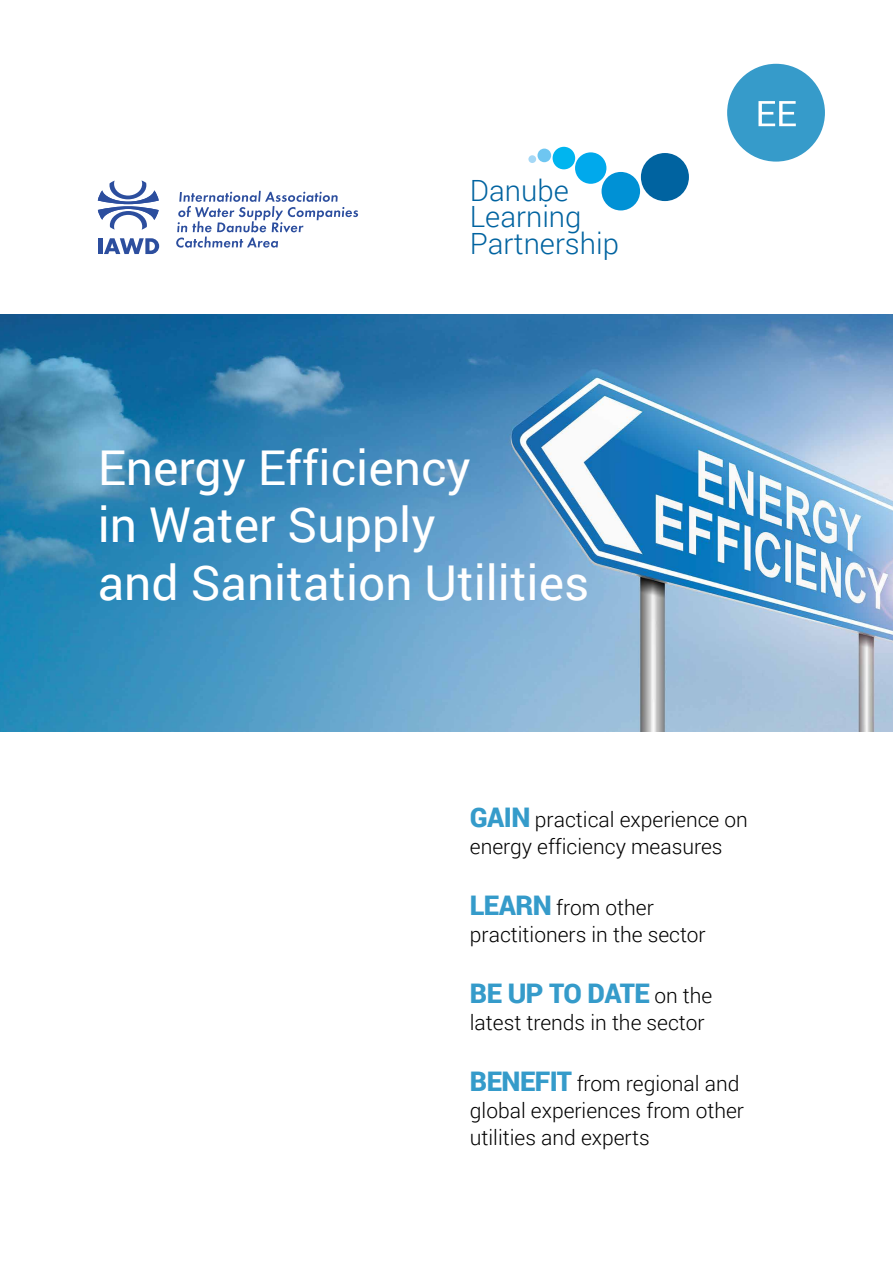
<style>
.page{position:relative;width:893px;height:1263px;background:#fff}
.page>*{position:absolute;margin:0;border:0;box-sizing:border-box;transform-origin:0 0}
.t1{font:48px/57.6px "Roboto";color:#fff}
.t2{font:300 29.25px/26.5px "Roboto";color:#0063a0}
.t3{font:900 27px "Roboto";letter-spacing:-.025em;color:#359bca}
.t4{font:300 21px/27px "Roboto";color:#000}
.s1{font-weight:900;font-size:27px;color:#359bca}
.s2{font-weight:300;font-size:21px;color:#000}
</style>
<div class="page">
<img style="left:0;top:315px;width:893px;height:417px">
<svg style="left:98px;top:180px;width:61px;height:50px"></svg>
<hr style="left:98px;top:238px;width:4px;height:16px;background:#2c4e9e">
<svg style="left:104px;top:238px;width:55px;height:16px"></svg>
<svg style="left:176px;top:191px;width:182px;height:57px"></svg>
<div style="left:641px;top:153px;width:48px;height:48px;background:#0063a0;border-radius:50%"></div>
<div style="left:602px;top:172px;width:38px;height:38px;background:#0091d5;border-radius:50%"></div>
<div style="left:575px;top:152px;width:31px;height:32px;background:#00a9ec;border-radius:50%"></div>
<div style="left:553px;top:147px;width:22px;height:22px;background:#00b5ef;border-radius:50%"></div>
<div style="left:537px;top:149px;width:14px;height:13px;background:#6ec6f1;border-radius:50%"></div>
<div style="left:528px;top:155px;width:8px;height:8px;background:#a5d8f6;border-radius:50%"></div>
<div style="left:727px;top:64px;width:98px;height:98px;background:#369bca;border-radius:50%"></div>
<svg style="left:758px;top:101px;width:38px;height:25px"></svg>
<h2 class="t2" style="left:470px;top:176px;width:151px">Danube<br>Learning<br>Partnership</h2>
<h1 class="t1" style="left:98px;top:437px;width:493px">Energy Efficiency<br>in Water Supply<br>and Sanitation Utilities</h1>
<p class="t4" style="left:470px;top:805px;width:280px"><span class="s1">GAIN</span> practical experience on energy efficiency measures</p>
<p class="t4" style="left:470px;top:893px;width:237px"><span class="s1">LEARN</span> from other practitioners in the sector</p>
<p class="t3" style="left:470px;top:974px;width:244px">BE UP TO DATE <span class="s2">on the</span></p>
<p class="t4" style="left:470px;top:1008px;width:236px">latest trends in the sector</p>
<p class="t4" style="left:470px;top:1069px;width:276px"><span class="s1">BENEFIT</span> from regional and global experiences from other utilities and experts</p>
</div>
